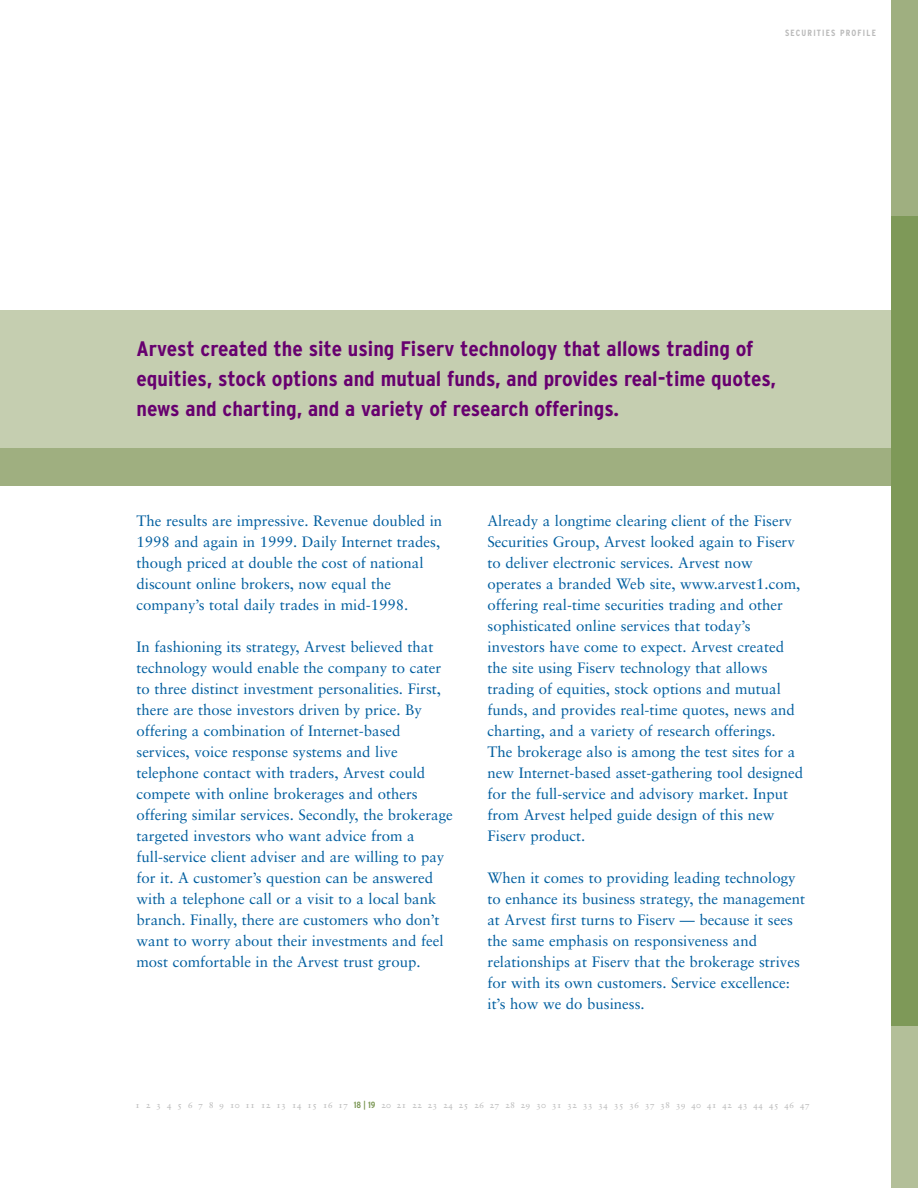
<style>
.page{position:relative;width:918px;height:1188px;background:#fff}
.page>*{position:absolute;margin:0;border:0;box-sizing:border-box;transform-origin:0 0}
.t1{font:700 condensed 21px/30px "Interstate";color:#67006f;scale:1.09 1}
.t2{font:15px/21px "Sabon";color:#005e9f}
.t3{font:9px "Sabon Roman SC";color:#bababa}
.t4{font:700 condensed 9px "Interstate";letter-spacing:.13em;color:#bababa}
.s1{font-family:"Interstate";font-weight:700;font-stretch:condensed;color:#7e9958}
</style>
<div class="page">
<div style="left:0;top:405px;width:916px;height:81px;background:#9faf80"></div>
<div style="left:891px;top:0;width:27px;height:1188px;background:#7e9958"></div>
<div style="left:891px;top:1026px;width:27px;height:162px;background:#b3bf99"></div>
<div style="left:891px;top:0;width:27px;height:216px;background:#9faf80"></div>
<div style="left:0;top:310px;width:891px;height:138px;background:#c5ceb0"></div>
<p class="t4" style="left:785px;top:29px;width:92px">SECURITIES PROFILE</p>
<h1 class="t1" style="left:136px;top:335px;width:588px">Arvest created the site using Fiserv technology that allows trading of equities, stock options and mutual funds, and provides real-time quotes, news and charting, and a variety of research offerings.</h1>
<p class="t2" style="left:136px;top:512px;width:307px">The results are impressive. Revenue doubled in 1998 and again in 1999. Daily Internet trades, though priced at double the cost of national discount online brokers, now equal the company’s total daily trades in mid-1998.</p>
<p class="t2" style="left:136px;top:638px;width:318px">In fashioning its strategy, Arvest believed that technology would enable the company to cater to three distinct investment personalities. First, there are those investors driven by price. By offering a combination of Internet-based services, voice response systems and live telephone contact with traders, Arvest could compete with online brokerages and others offering similar services. Secondly, the brokerage targeted investors who want advice from a full-service client adviser and are willing to pay for it. A customer’s question can be answered with a telephone call or a visit to a local bank branch. Finally, there are customers who don’t want to worry about their investments and feel most comfortable in the Arvest trust group.</p>
<p class="t2" style="left:488px;top:512px;width:317px">Already a longtime clearing client of the Fiserv Securities Group, Arvest looked again to Fiserv to deliver electronic services. Arvest now operates a branded Web site, www.arvest1.com, offering real-time securities trading and other sophisticated online services that today’s investors have come to expect. Arvest created the site using Fiserv technology that allows trading of equities, stock options and mutual funds, and provides real-time quotes, news and charting, and a variety of research offerings.<br>The brokerage also is among the test sites for a new Internet-based asset-gathering tool designed for the full-service and advisory market. Input from Arvest helped guide design of this new Fiserv product.</p>
<p class="t2" style="left:488px;top:869px;width:319px">When it comes to providing leading technology to enhance its business strategy, the management at Arvest first turns to Fiserv — because it sees the same emphasis on responsiveness and relationships at Fiserv that the brokerage strives for with its own customers. Service excellence: it’s how we do business.</p>
<p class="t3" style="left:135px;top:1101px;width:676px">1 2 3 4 5 6 7 8 9 10 11 12 13 14 15 16 17 <span class="s1">18 | 19</span> 20 21 22 23 24 25 26 27 28 29 30 31 32 33 34 35 36 37 38 39 40 41 42 43 44 45 46 47</p>
</div>
